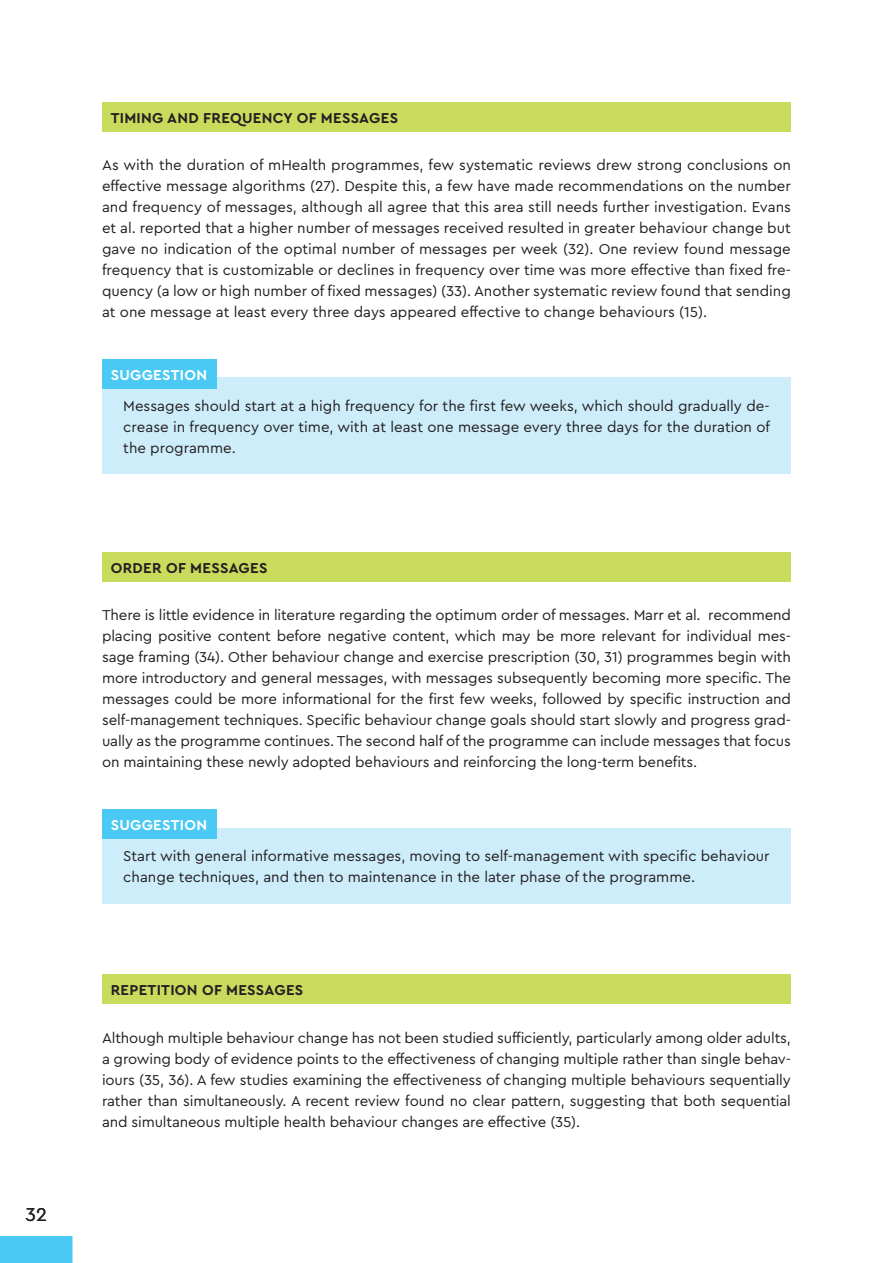
<style>
.page{position:relative;width:893px;height:1263px;background:#fff}
.page>*{position:absolute;margin:0;border:0;box-sizing:border-box;transform-origin:0 0}
.t1{font:19.5px "Cera PRO";color:#231f20}
.text{font:15px/21px "Cera PRO";color:#231f20;text-align:justify}
.subtitle_2{font:700 15px "Cera PRO";letter-spacing:.02em;color:#231f20}
.subtitle_2-2{font:700 15px "Cera PRO";letter-spacing:.02em;color:#fff}
</style>
<div class="page">
<div style="left:0;top:1236px;width:72px;height:27px;background:#49c9f4"></div>
<div style="left:102px;top:102px;width:689px;height:29px;background:#c8db5c"></div>
<div style="left:102px;top:552px;width:689px;height:29px;background:#c8db5c"></div>
<div style="left:102px;top:974px;width:689px;height:29px;background:#c8db5c"></div>
<div style="left:102px;top:378px;width:689px;height:96px;background:#ceedfb"></div>
<div style="left:102px;top:828px;width:689px;height:75px;background:#ceedfb"></div>
<div style="left:102px;top:360px;width:114px;height:29px;background:#49c9f4"></div>
<div style="left:102px;top:810px;width:114px;height:29px;background:#49c9f4"></div>
<h1 class="t1" style="left:25px;top:1202px;width:23px">32</h1>
<p class="subtitle_2" style="left:111px;top:108px;width:289px">TIMING AND FREQUENCY OF MESSAGES</p>
<p class="text" style="left:102px;top:154px;width:690px">As with the duration of mHealth programmes, few systematic reviews drew strong conclusions on effective message algorithms (27). Despite this, a few have made recommendations on the number and frequency of messages, although all agree that this area still needs further investigation. Evans et al. reported that a higher number of messages received resulted in greater behaviour change but gave no indication of the optimal number of messages per week (32). One review found message frequency that is customizable or declines in frequency over time was more effective than fixed fre&shy;quency (a low or high number of fixed messages) (33). Another systematic review found that sending at one message at least every three days appeared effective to change behaviours (15).</p>
<p class="subtitle_2-2" style="left:111px;top:365px;width:98px">SUGGESTION</p>
<p class="text" style="left:123px;top:395px;width:648px">Messages should start at a high frequency for the first few weeks, which should gradually de&shy;crease in frequency over time, with at least one message every three days for the duration of the programme.</p>
<p class="subtitle_2" style="left:111px;top:558px;width:158px">ORDER OF MESSAGES</p>
<p class="text" style="left:102px;top:604px;width:690px">There is little evidence in literature regarding the optimum order of messages. Marr et al. recommend placing positive content before negative content, which may be more relevant for individual mes&shy;sage framing (34). Other behaviour change and exercise prescription (30, 31) programmes begin with more introductory and general messages, with messages subsequently becoming more specific. The messages could be more informational for the first few weeks, followed by specific instruction and self-management techniques. Specific behaviour change goals should start slowly and progress grad&shy;ually as the programme continues. The second half of the programme can include messages that focus on maintaining these newly adopted behaviours and reinforcing the long-term benefits.</p>
<p class="subtitle_2-2" style="left:111px;top:815px;width:98px">SUGGESTION</p>
<p class="text" style="left:123px;top:845px;width:648px">Start with general informative messages, moving to self-management with specific behaviour change techniques, and then to maintenance in the later phase of the programme.</p>
<p class="subtitle_2" style="left:111px;top:980px;width:194px">REPETITION OF MESSAGES</p>
<p class="text" style="left:102px;top:1026px;width:690px">Although multiple behaviour change has not been studied sufficiently, particularly among older adults, a growing body of evidence points to the effectiveness of changing multiple rather than single behav&shy;iours (35, 36). A few studies examining the effectiveness of changing multiple behaviours sequentially rather than simultaneously. A recent review found no clear pattern, suggesting that both sequential and simultaneous multiple health behaviour changes are effective (35).</p>
</div>
